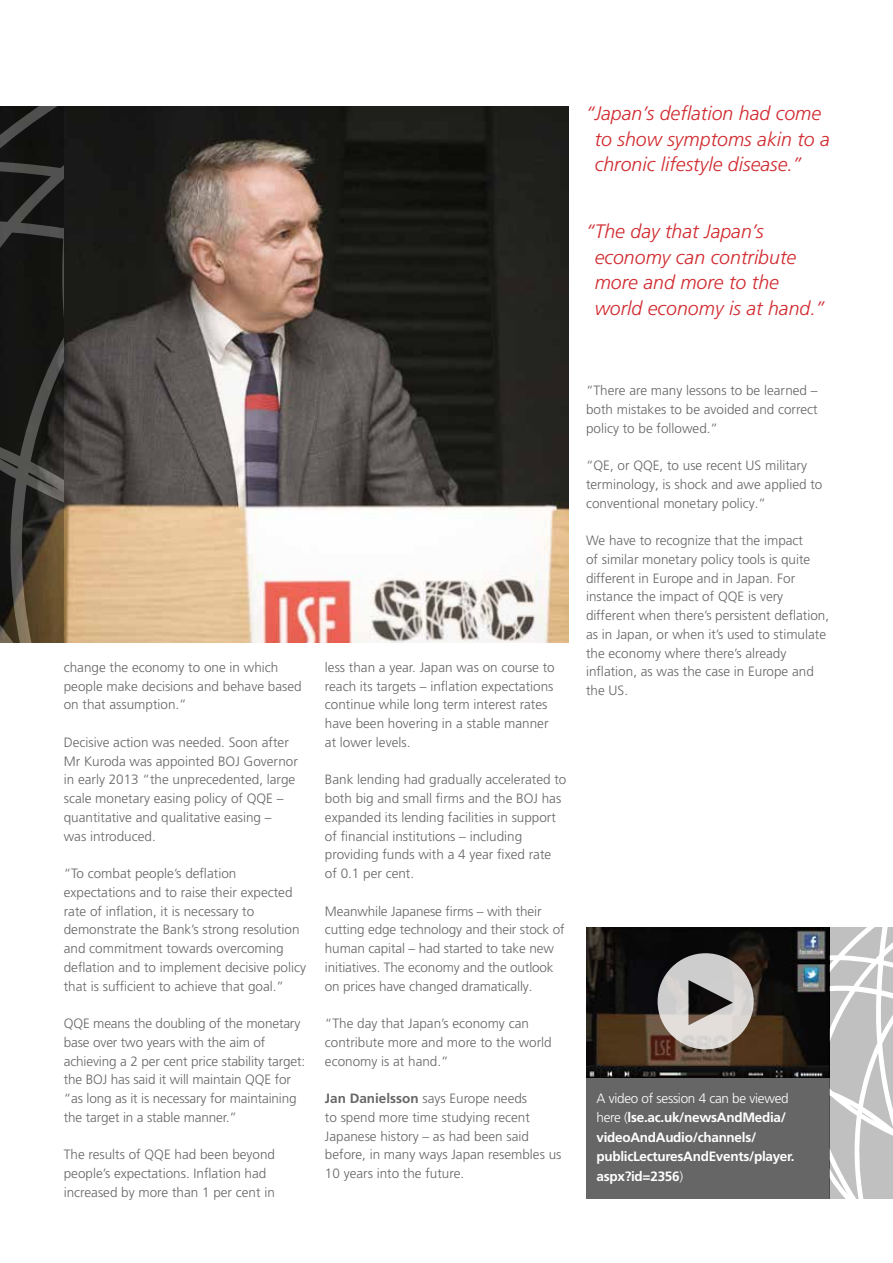
<style>
.page{position:relative;width:893px;height:1263px;background:#fff}
.page>*{position:absolute;margin:0;border:0;box-sizing:border-box;transform-origin:0 0}
.t1{font:italic 300 19.5px/25.5px "Frutiger LT Pro";color:#d12a2f}
.t2{font:300 13.5px/18.8px "Frutiger LT Pro";color:#666}
.t3{font:700 13.5px/19.5px "Frutiger LT Pro";letter-spacing:-.02em;color:#fff}
.s1{font-weight:700}
.s2{font-weight:300}
</style>
<div class="page">
<img style="left:64px;top:106px;width:504px;height:536px">
<svg style="left:829px;top:927px;width:64px;height:272px"></svg>
<svg style="left:586px;top:927px;width:243px;height:271px;background:#464441"></svg>
<svg style="left:658px;top:953px;width:96px;height:96px;background:#9f9995"></svg>
<svg style="left:0;top:106px;width:64px;height:536px;background:#2b2923"></svg>
<h1 class="t1" style="left:595px;top:101px;width:237px;text-indent:-9px">“Japan’s deflation had come to show symptoms akin to a chronic lifestyle disease.”</h1>
<h1 class="t1" style="left:595px;top:219px;width:231px;text-indent:-9px">“The day that Japan’s economy can contribute more and more to the world economy is at hand.”</h1>
<p class="t2" style="left:64px;top:658px;width:239px">change the economy to one in which people make decisions and behave based on that assumption.”</p>
<p class="t2" style="left:64px;top:733px;width:236px">Decisive action was needed. Soon after Mr Kuroda was appointed BOJ Governor in early 2013 “the unprecedented, large scale monetary easing policy of QQE – quantitative and qualitative easing –<br>was introduced.</p>
<p class="t2" style="left:64px;top:864px;width:244px">“To combat people’s deflation expectations and to raise their expected rate of inflation, it is necessary to demonstrate the Bank’s strong resolution and commitment towards overcoming deflation and to implement decisive policy that is sufficient to achieve that goal.”</p>
<p class="t2" style="left:64px;top:1014px;width:243px">QQE means the doubling of the monetary base over two years with the aim of achieving a 2 per cent price stability target: the BOJ has said it will maintain QQE for “as long as it is necessary for maintaining the target in a stable manner.”</p>
<p class="t2" style="left:64px;top:1145px;width:213px">The results of QQE had been beyond people’s expectations. Inflation had increased by more than 1 per cent in</p>
<p class="t2" style="left:325px;top:658px;width:231px">less than a year. Japan was on course to reach its targets – inflation expectations continue while long term interest rates have been hovering in a stable manner at lower levels.</p>
<p class="t2" style="left:325px;top:770px;width:243px">Bank lending had gradually accelerated to both big and small firms and the BOJ has expanded its lending facilities in support of financial institutions – including providing funds with a 4 year fixed rate of 0.1 per cent.</p>
<p class="t2" style="left:325px;top:902px;width:241px">Meanwhile Japanese firms – with their cutting edge technology and their stock of human capital – had started to take new initiatives. The economy and the outlook on prices have changed dramatically.</p>
<p class="t2" style="left:325px;top:1014px;width:228px">“The day that Japan’s economy can contribute more and more to the world economy is at hand.”</p>
<p class="t2" style="left:325px;top:1089px;width:238px"><span class="s1">Jan Danielsson</span> says Europe needs<br>to spend more time studying recent Japanese history – as had been said before, in many ways Japan resembles us 10 years into the future.</p>
<p class="t2" style="left:586px;top:381px;width:233px;text-align:justify">“There are many lessons to be learned – both mistakes to be avoided and correct policy to be followed.”</p>
<p class="t2" style="left:586px;top:456px;width:238px">“QE, or QQE, to use recent US military terminology, is shock and awe applied to conventional monetary policy.”</p>
<p class="t2" style="left:586px;top:531px;width:245px">We have to recognize that the impact<br>of similar monetary policy tools is quite different in Europe and in Japan. For instance the impact of QQE is very different when there’s persistent deflation, as in Japan, or when it’s used to stimulate the economy where there’s already inflation, as was the case in Europe and the US.</p>
<p class="t3" style="left:596px;top:1088px;width:200px"><span class="s2">A video of session 4 can be viewed here (</span>lse.ac.uk/newsAndMedia/ videoAndAudio/channels/ publicLecturesAndEvents/player. aspx?id=2356<span class="s2">)</span></p>
</div>
